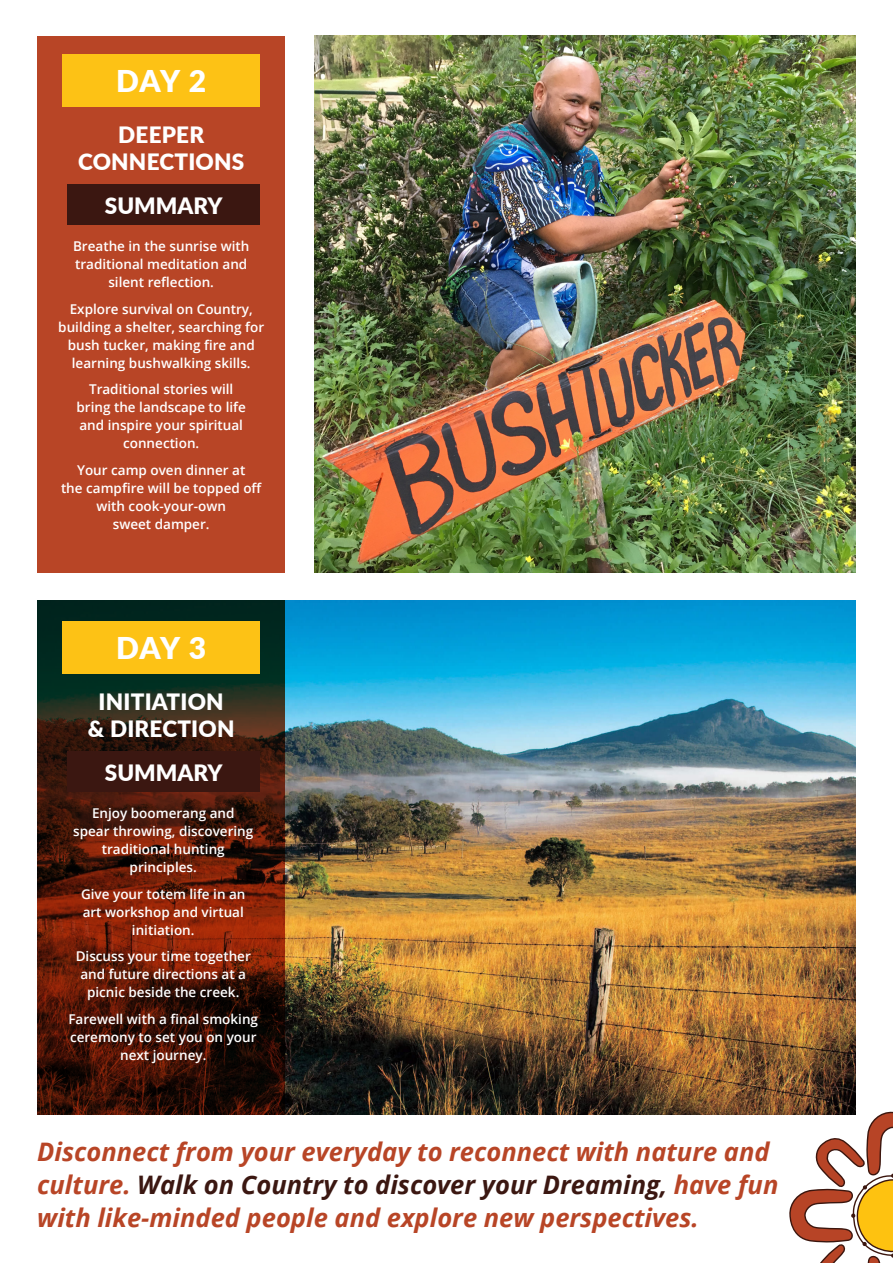
<style>
.page{position:relative;width:893px;height:1263px;background:#fff}
.page>*{position:absolute;margin:0;border:0;box-sizing:border-box;transform-origin:0 0}
.t1{font:900 30px "Lato";color:#fff}
.t2{font:italic 700 25.5px/33px "Open Sans";color:#b84526}
.t3{font:900 22.5px/27px "Lato";letter-spacing:.01em;color:#fff;text-align:center}
.t4{font:600 13.5px/18px "Open Sans";color:#fff;text-align:center}
.s1{color:#3b1711}
</style>
<div class="page">
<img style="left:285px;top:600px;width:571px;height:515px">
<div style="left:37px;top:36px;width:248px;height:536px;background:#b84526"></div>
<img style="left:315px;top:36px;width:541px;height:536px">
<svg style="left:37px;top:600px;width:248px;height:515px;background:#451b0c"></svg>
<div style="left:63px;top:54px;width:197px;height:52px;background:#fdc215"></div>
<div style="left:67px;top:185px;width:193px;height:40px;background:#3b1711"></div>
<div style="left:63px;top:621px;width:197px;height:52px;background:#fdc215"></div>
<div style="left:67px;top:752px;width:193px;height:40px;background:#3b1711"></div>
<svg style="left:789px;top:1111px;width:104px;height:152px"></svg>
<p class="t1" style="left:116px;top:59px;width:92px">DAY 2</p>
<p class="t3" style="left:78px;top:120px;width:168px">DEEPER<br>CONNECTIONS</p>
<p class="t3" style="left:105px;top:191px;width:119px">SUMMARY</p>
<p class="t4" style="left:73px;top:237px;width:178px">Breathe in the sunrise with traditional meditation and silent reflection.</p>
<p class="t4" style="left:58px;top:299px;width:207px">Explore survival on Country, building a shelter, searching for bush tucker, making fire and learning bushwalking skills.</p>
<p class="t4" style="left:77px;top:380px;width:171px">Traditional stories will bring the landscape to life and inspire your spiritual connection.</p>
<p class="t4" style="left:61px;top:460px;width:203px">Your camp oven dinner at<br>the campfire will be topped off with cook-your-own<br>sweet damper.</p>
<p class="t1" style="left:116px;top:626px;width:92px">DAY 3</p>
<p class="t3" style="left:88px;top:687px;width:148px">INITIATION &amp; DIRECTION</p>
<p class="t3" style="left:105px;top:758px;width:119px">SUMMARY</p>
<p class="t4" style="left:73px;top:804px;width:182px">Enjoy boomerang and spear throwing, discovering traditional hunting principles.</p>
<p class="t4" style="left:81px;top:884px;width:166px">Give your totem life in an art workshop and virtual initiation.</p>
<p class="t4" style="left:76px;top:947px;width:177px">Discuss your time together and future directions at a picnic beside the creek.</p>
<p class="t4" style="left:68px;top:1009px;width:191px">Farewell with a final smoking ceremony to set you on your next journey.</p>
<p class="t2" style="left:37px;top:1134px;width:743px">Disconnect from your everyday to reconnect with nature and culture. <span class="s1">Walk on Country to discover your Dreaming,</span> have fun with like-minded people and explore new perspectives.</p>
</div>
